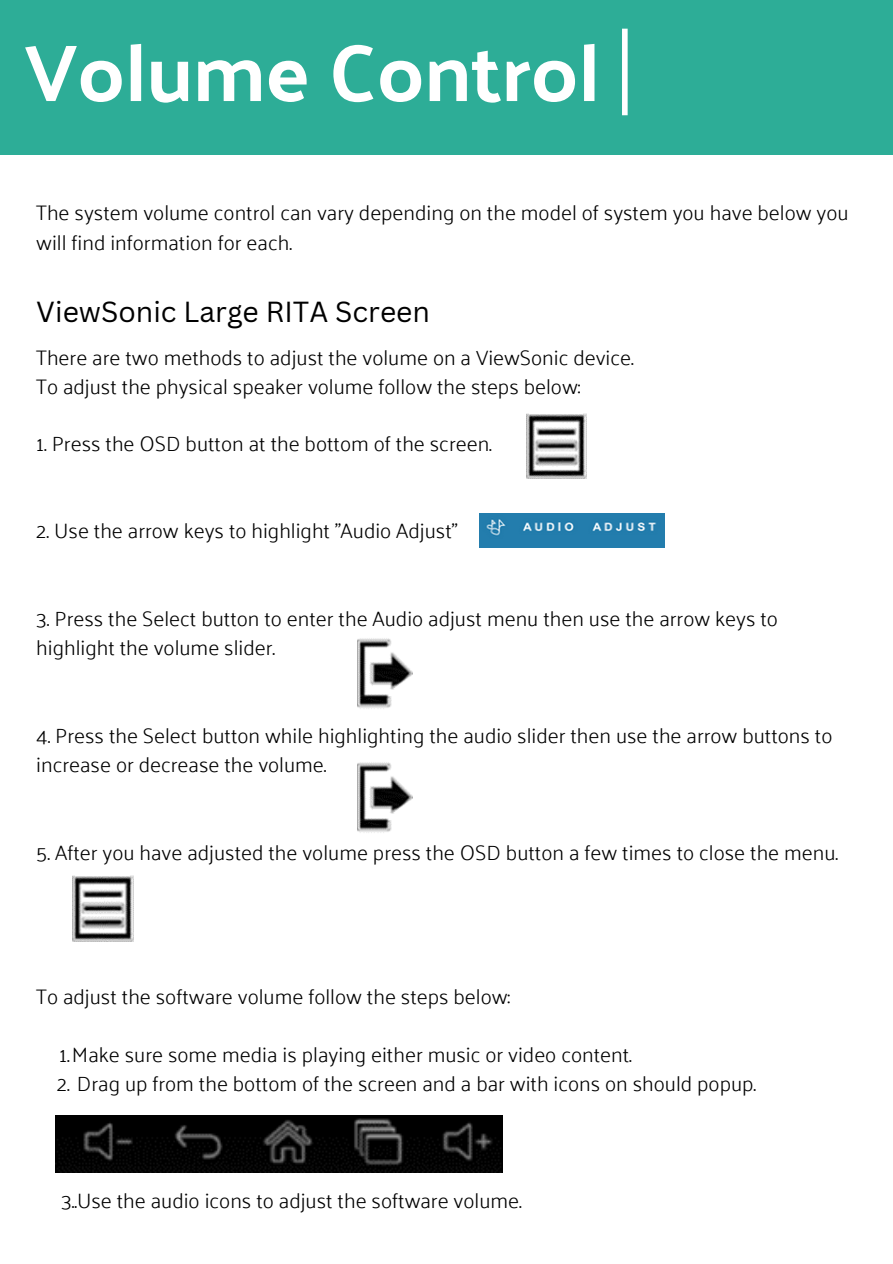
<style>
.page{position:relative;width:893px;height:1264px;background:#fff}
.page>*{position:absolute;margin:0;border:0;box-sizing:border-box;transform-origin:0 0}
.t1{font:81px "Palanquin Dark";color:#fff}
.t2{font:28.2px "Canva Sans";color:#000}
.t3{font:300 21px/29.2px "Palanquin";color:#000}
</style>
<div class="page">
<div style="left:0;top:0;width:892px;height:154px;background:#2dad97"></div>
<div style="left:622px;top:29px;width:5px;height:86px;background:#fff"></div>
<img style="left:526px;top:413px;width:60px;height:65px">
<img style="left:479px;top:514px;width:185px;height:33px">
<img style="left:357px;top:638px;width:55px;height:71px">
<img style="left:357px;top:762px;width:55px;height:71px">
<img style="left:72px;top:875px;width:61px;height:66px">
<img style="left:56px;top:1115px;width:446px;height:57px">
<h1 class="t1" style="left:25px;top:26px;width:577px">Volume Control</h1>
<p class="t3" style="left:36px;top:198px;width:813px">The system volume control can vary depending on the model of system you have below you will find information for each.</p>
<h2 class="t2" style="left:36px;top:292px;width:395px">ViewSonic Large RITA Screen</h2>
<p class="t3" style="left:36px;top:343px;width:599px">There are two methods to adjust the volume on a ViewSonic device.<br>To adjust the physical speaker volume follow the steps below:</p>
<p class="t3" style="left:36px;top:428px;width:457px">1. Press the OSD button at the bottom of the screen.</p>
<p class="t3" style="left:36px;top:516px;width:422px">2. Use the arrow keys to highlight "Audio Adjust"</p>
<p class="t3" style="left:36px;top:604px;width:743px">3. Press the Select button to enter the Audio adjust menu then use the arrow keys to highlight the volume slider.</p>
<p class="t3" style="left:36px;top:721px;width:797px">4. Press the Select button while highlighting the audio slider then use the arrow buttons to increase or decrease the volume.</p>
<p class="t3" style="left:36px;top:838px;width:803px">5. After you have adjusted the volume press the OSD button a few times to close the menu.</p>
<p class="t3" style="left:36px;top:981px;width:475px">To adjust the software volume follow the steps below:</p>
<p class="t3" style="left:59px;top:1040px;width:574px">1.Make sure some media is playing either music or video content.</p>
<p class="t3" style="left:57px;top:1069px;width:700px">2. Drag up from the bottom of the screen and a bar with icons on should popup.</p>
<p class="t3" style="left:61px;top:1186px;width:462px">3..Use the audio icons to adjust the software volume.</p>
</div>
